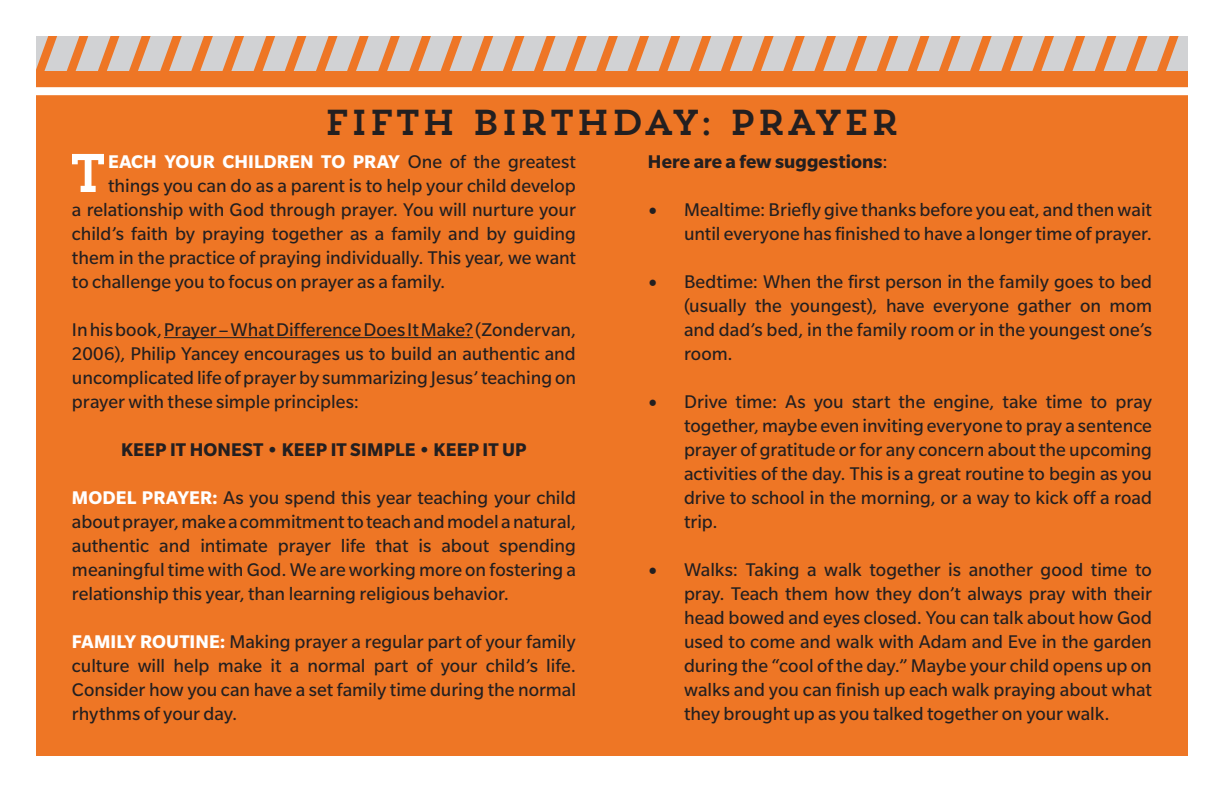
<style>
.page{position:relative;width:1224px;height:792px;background:#fff}
.page>*{position:absolute;margin:0;border:0;box-sizing:border-box;transform-origin:0 0}
.t1{font:54.2px "Trend Slab One";color:#fff}
.t2{font:36px "Trend Slab One";color:#231f20}
.t3{font:20px/24px "Slate Std";color:#231f20;text-align:justify}
.t4{font:700 20px "Slate Std";letter-spacing:.005em;color:#231f20}
.t5{font:700 20px "Slate Std";letter-spacing:.005em;color:#fff}
.s1{font-weight:400;color:#231f20}
.s2{font-weight:700;color:#fff}
.s3{font-weight:400}
.s4{font-family:"Minion Pro";font-size:24px}
</style>
<div class="page">
<div style="left:36px;top:36px;width:1152px;height:720px;background:#ee7625"></div>
<svg style="left:36px;top:36px;width:1152px;height:35px"></svg>
<div style="left:36px;top:87px;width:1152px;height:8px;background:#fff"></div>
<hr style="left:164px;top:337px;width:309px;height:1px;background:#231f20">
<h2 class="t2" style="left:324px;top:100px;width:578px">fIFth Birthday: PRAYER</h2>
<h1 class="t1" style="left:68px;top:138px;width:42px">T</h1>
<p class="t5" style="left:108px;top:151px;width:469px">EACH YOUR CHILDREN TO PRAY <span class="s1">One of the greatest</span></p>
<p class="t3" style="left:108px;top:173px;width:469px">things you can do as a parent is to help your child develop</p>
<p class="t3" style="left:72px;top:197px;width:505px">a relationship with God through prayer. You will nurture your</p>
<p class="t3" style="left:72px;top:221px;width:506px">child’s faith by praying together as a family and by guiding</p>
<p class="t3" style="left:72px;top:245px;width:506px">them in the practice of praying individually. This year, we want</p>
<p class="t3" style="left:72px;top:269px;width:375px">to challenge you to focus on prayer as a family.</p>
<p class="t3" style="left:72px;top:317px;width:506px">In his book, Prayer – What Difference Does It Make? (Zondervan, 2006), Philip Yancey encourages us to build an authentic and uncomplicated life of prayer by summarizing Jesus’ teaching on prayer with these simple principles:</p>
<p class="t4" style="left:121px;top:439px;width:407px">KEEP IT HONEST • KEEP IT SIMPLE • KEEP IT UP</p>
<p class="t3" style="left:72px;top:485px;width:506px"><span class="s2">MODEL PRAYER:</span> As you spend this year teaching your child about prayer, make a commitment to teach and model a natural, authentic and intimate prayer life that is about spending meaningful time with God. We are working more on fostering a relationship this year, than learning religious behavior.</p>
<p class="t3" style="left:72px;top:630px;width:506px"><span class="s2">FAMILY ROUTINE:</span> Making prayer a regular part of your family culture will help make it a normal part of your child’s life.<br>Consider how you can have a set family time during the normal rhythms of your day.</p>
<p class="t4" style="left:648px;top:151px;width:241px">Here are a few suggestions<span class="s3">:</span></p>
<p class="t3" style="left:648px;top:197px;width:506px;text-align:right"><span class="s4">•</span> Mealtime: Briefly give thanks before you eat, and then wait until everyone has finished to have a longer time of prayer.</p>
<p class="t3" style="left:684px;top:269px;width:470px;text-indent:-36px"><span class="s4">•</span> Bedtime: When the first person in the family goes to bed (usually the youngest), have everyone gather on mom and dad’s bed, in the family room or in the youngest one’s room.</p>
<p class="t3" style="left:684px;top:389px;width:470px;text-indent:-36px"><span class="s4">•</span> Drive time: As you start the engine, take time to pray together, maybe even inviting everyone to pray a sentence prayer of gratitude or for any concern about the upcoming activities of the day. This is a great routine to begin as you drive to school in the morning, or a way to kick off a road trip.</p>
<p class="t3" style="left:684px;top:557px;width:470px;text-indent:-36px"><span class="s4">•</span> Walks: Taking a walk together is another good time to pray. Teach them how they don’t always pray with their head bowed and eyes closed. You can talk about how God used to come and walk with Adam and Eve in the garden during the “cool of the day.” Maybe your child opens up on walks and you can finish up each walk praying about what they brought up as you talked together on your walk.</p>
</div>
